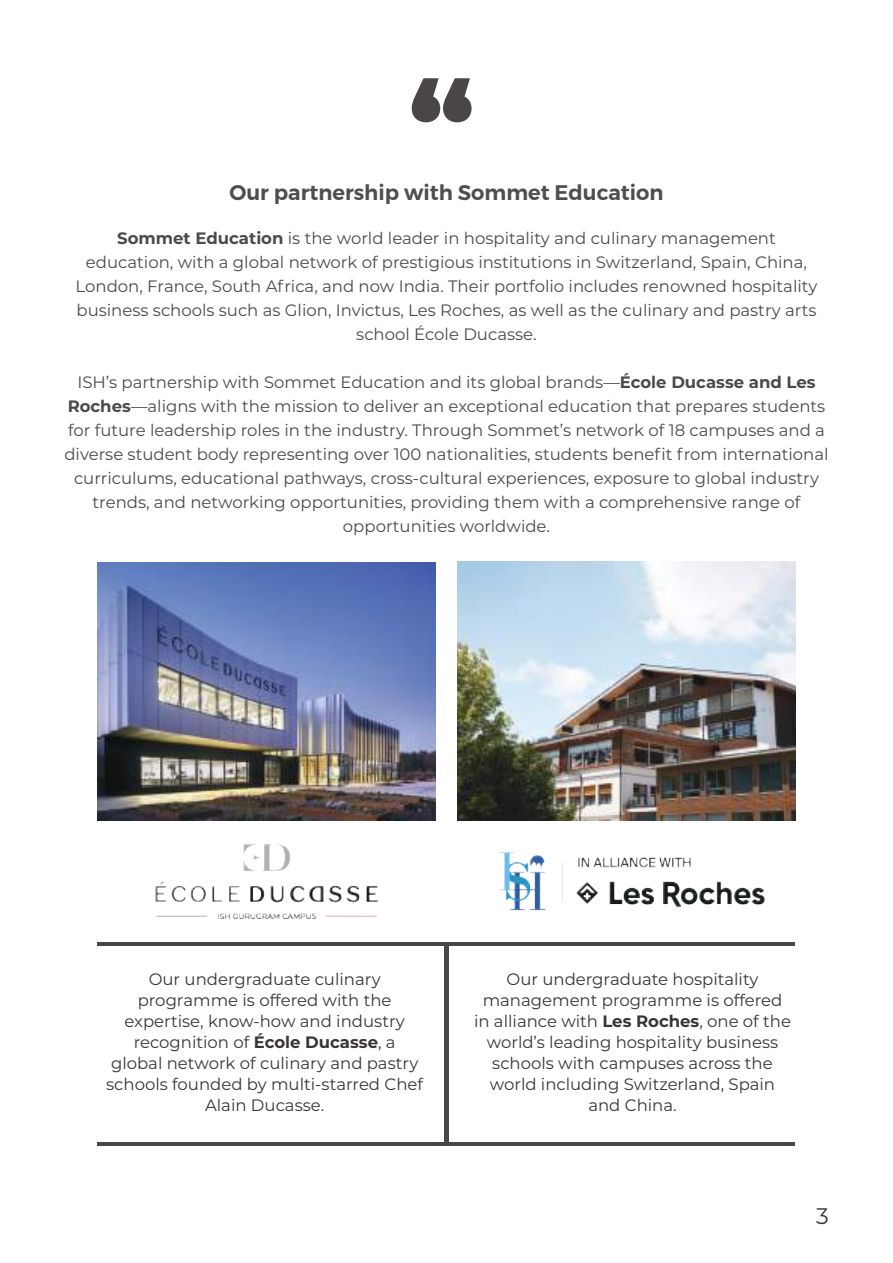
<style>
.page{position:relative;width:893px;height:1263px;background:#fff}
.page>*{position:absolute;margin:0;border:0;box-sizing:border-box;transform-origin:0 0}
.t1{font:900 108px "Montserrat";color:#4a4647}
.t2{font:22.5px "Montserrat";color:#393535}
.t3{font:600 21px "Gontserrat";color:#4e4e50}
.t4{font:16.5px/24px "Montserrat";color:#4c494a;text-align:center}
.t5{font:16.5px/21px "Montserrat";color:#393535;text-align:center}
.s1{font-weight:700}
</style>
<div class="page">
<img style="left:98px;top:562px;width:338px;height:258px">
<img style="left:457px;top:562px;width:338px;height:258px">
<hr style="left:98px;top:943px;width:697px;height:3px;background:#4a4647">
<div style="left:444px;top:946px;width:5px;height:196px;background:#4a4647"></div>
<hr style="left:98px;top:1142px;width:697px;height:4px;background:#4a4647">
<img style="left:155px;top:844px;width:224px;height:75px">
<img style="left:499px;top:852px;width:266px;height:59px">
<h1 class="t1" style="left:410px;top:39px;width:66px">“</h1>
<p class="t3" style="left:229px;top:176px;width:436px">Our partnership with Sommet Education</p>
<p class="t4" style="left:76px;top:225px;width:743px"><span class="s1">Sommet Education</span> is the world leader in hospitality and culinary management education, with a global network of prestigious institutions in Switzerland, Spain, China, London, France, South Africa, and now India. Their portfolio includes renowned hospitality business schools such as Glion, Invictus, Les Roches, as well as the culinary and pastry arts school École Ducasse.</p>
<p class="t4" style="left:64px;top:369px;width:766px">ISH’s partnership with Sommet Education and its global brands—<span class="s1">École Ducasse and Les Roches</span>—aligns with the mission to deliver an exceptional education that prepares students for future leadership roles in the industry. Through Sommet’s network of 18 campuses and a diverse student body representing over 100 nationalities, students benefit from international curriculums, educational pathways, cross-cultural experiences, exposure to global industry trends, and networking opportunities, providing them with a comprehensive range of opportunities worldwide.</p>
<p class="t5" style="left:106px;top:968px;width:318px">Our undergraduate culinary programme is offered with the expertise, know-how and industry recognition of <span class="s1">École Ducasse</span>, a global network of culinary and pastry schools founded by multi-starred Chef<br>Alain Ducasse.</p>
<p class="t5" style="left:474px;top:968px;width:318px">Our undergraduate hospitality management programme is offered in alliance with <span class="s1">Les Roches</span>, one of the world’s leading hospitality business schools with campuses across the world including Switzerland, Spain and China.</p>
<h2 class="t2" style="left:816px;top:1201px;width:14px">3</h2>
</div>
